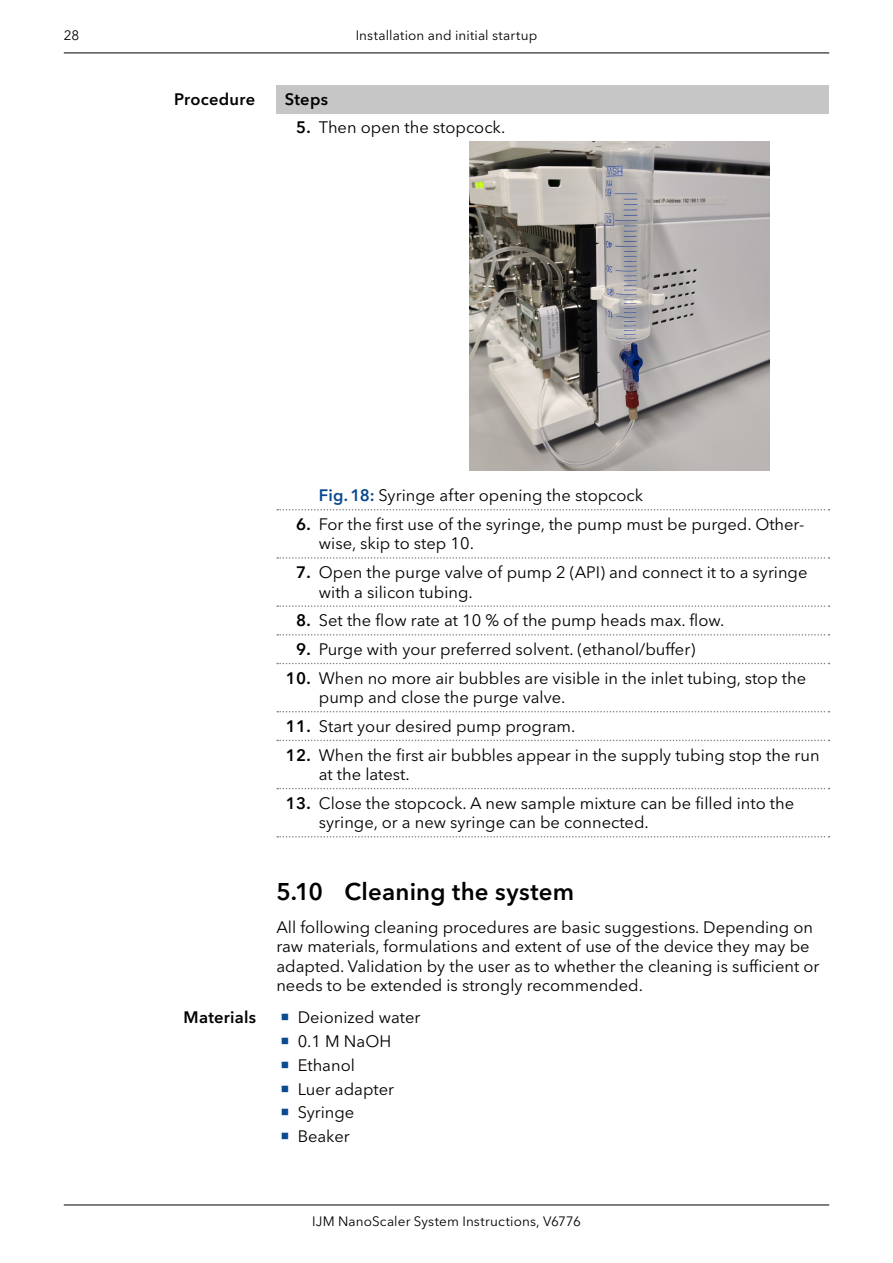
<style>
.page{position:relative;width:893px;height:1263px;background:#fff}
.page>*{position:absolute;margin:0;border:0;box-sizing:border-box;transform-origin:0 0}
.t1{font:600 24px "Avenir Next W1 G";letter-spacing:.01em;color:#000}
.t2{font:16.5px/19.5px "Avenir Next W1 G";color:#000}
.t3{font:600 16.5px "Avenir Next W1 G";letter-spacing:.015em;color:#000}
.t4{font:13.5px "Avenir Next W1 G";letter-spacing:.01em;color:#000}
.s1{font-weight:600}
.s2{font-weight:600;color:#0a4a92}
</style>
<div class="page">
<hr style="left:64px;top:1205px;width:765px;height:1px;background:#000">
<hr style="left:64px;top:53px;width:765px;height:1px;background:#000">
<div style="left:276px;top:85px;width:553px;height:29px;background:#c6c6c6"></div>
<svg style="left:277px;top:509px;width:552px;height:1px"></svg>
<svg style="left:277px;top:557px;width:552px;height:2px"></svg>
<svg style="left:277px;top:605px;width:552px;height:2px"></svg>
<svg style="left:277px;top:634px;width:552px;height:1px"></svg>
<svg style="left:277px;top:663px;width:552px;height:1px"></svg>
<svg style="left:277px;top:711px;width:552px;height:1px"></svg>
<svg style="left:277px;top:740px;width:552px;height:1px"></svg>
<svg style="left:277px;top:788px;width:552px;height:1px"></svg>
<svg style="left:277px;top:836px;width:552px;height:1px"></svg>
<img style="left:469px;top:142px;width:301px;height:329px">
<p class="t4" style="left:64px;top:27px;width:17px">28</p>
<p class="t4" style="left:356px;top:27px;width:183px">Installation and initial startup</p>
<p class="t3" style="left:174px;top:89px;width:83px">Procedure</p>
<p class="t3" style="left:285px;top:89px;width:45px">Steps</p>
<p class="t2" style="left:296px;top:118px;width:211px"><span class="s1">5.</span> Then open the stopcock.</p>
<p class="t3" style="left:184px;top:1007px;width:74px">Materials</p>
<p class="t2" style="left:319px;top:486px;width:326px"><span class="s2">Fig.18:</span> Syringe after opening the stopcock</p>
<p class="t2" style="left:319px;top:514px;width:487px;text-indent:-23px"><span class="s1">6.</span> For the first use of the syringe, the pump must be purged. Other&shy;wise, skip to step 10.</p>
<p class="t2" style="left:319px;top:563px;width:490px;text-indent:-23px"><span class="s1">7.</span> Open the purge valve of pump 2 (API) and connect it to a syringe with a silicon tubing.</p>
<p class="t2" style="left:296px;top:611px;width:430px"><span class="s1">8.</span> Set the flow rate at 10 % of the pump heads max. flow.</p>
<p class="t2" style="left:296px;top:639px;width:401px"><span class="s1">9.</span> Purge with your preferred solvent. (ethanol/buffer)</p>
<p class="t2" style="left:319px;top:668px;width:489px;text-indent:-33px"><span class="s1">10.</span> When no more air bubbles are visible in the inlet tubing, stop the pump and close the purge valve.</p>
<p class="t2" style="left:286px;top:716px;width:291px"><span class="s1">11.</span> Start your desired pump program.</p>
<p class="t2" style="left:319px;top:745px;width:502px;text-indent:-33px"><span class="s1">12.</span> When the first air bubbles appear in the supply tubing stop the run at the latest.</p>
<p class="t2" style="left:319px;top:793px;width:477px;text-indent:-33px"><span class="s1">13.</span> Close the stopcock. A new sample mixture can be filled into the syringe, or a new syringe can be connected.</p>
<h1 class="t1" style="left:276px;top:877px;width:299px">5.10 Cleaning the system</h1>
<p class="t2" style="left:276px;top:917px;width:544px">All following cleaning procedures are basic suggestions. Depending on raw materials, formulations and extent of use of the device they may be adapted. Validation by the user as to whether the cleaning is sufficient or needs to be extended is strongly recommended.</p>
<p class="t2" style="left:298px;top:1006px;width:124px;line-height:23.7px">Deionized water<br>0.1 M NaOH<br>Ethanol<br>Luer adapter<br>Syringe<br>Beaker</p>
<p class="t4" style="left:312px;top:1214px;width:270px">IJM NanoScaler System Instructions, V6776</p>
</div>
